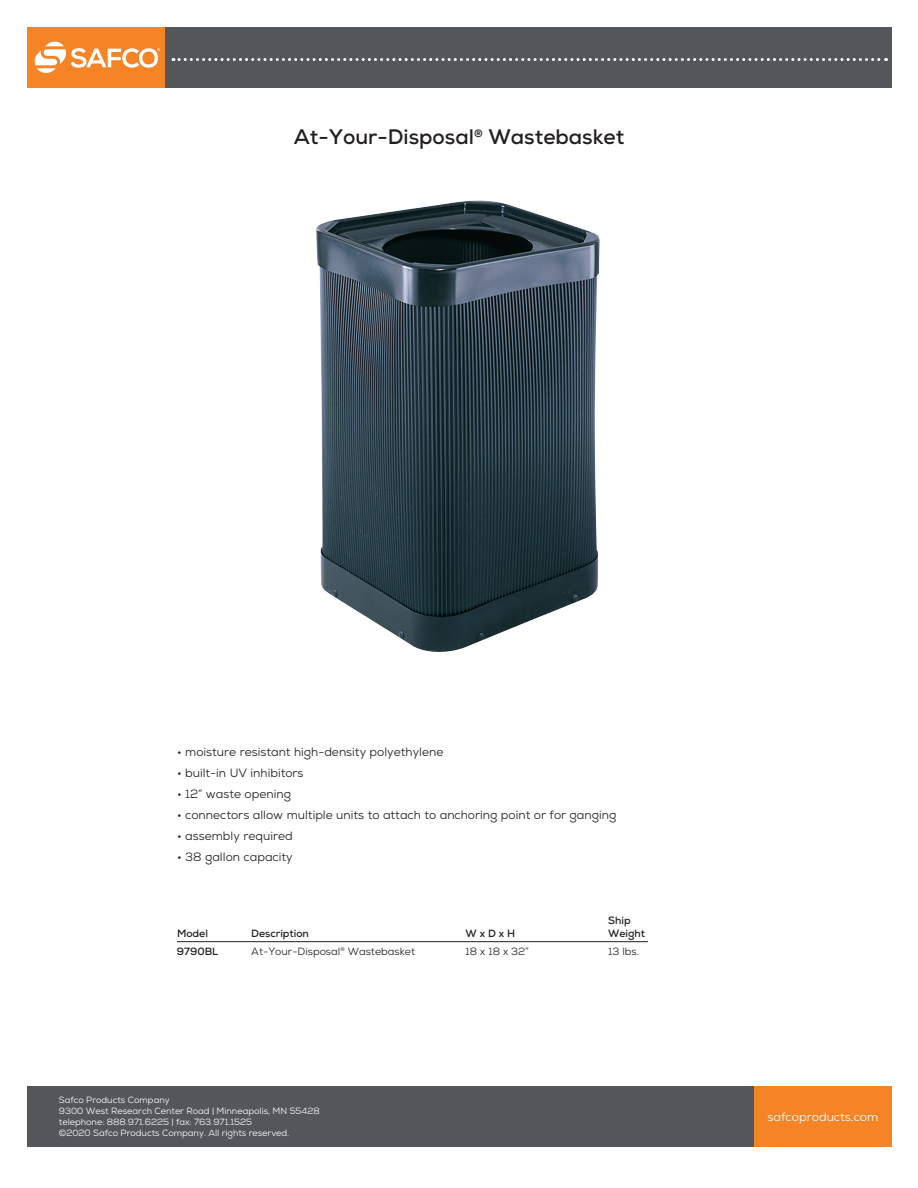
<style>
.page{position:relative;width:918px;height:1188px;background:#fff}
.page>*{position:absolute;margin:0;border:0;box-sizing:border-box;transform-origin:0 0}
.t1{font:700 21px "Nexa";color:#231f20}
.t2{font:12px "Nexa";color:#231f20}
.t3{font:12px "Nexa";color:#fff}
.t4{font:10.5px "Nexa";color:#231f20}
.t5{font:700 10.5px "Nexa";color:#231f20}
.t6{font:9px/10.8px "Nexa";color:#fff}
</style>
<div class="page">
<div style="left:753px;top:1086px;width:139px;height:60px;background:#f58427"></div>
<div style="left:27px;top:1086px;width:726px;height:60px;background:#535759"></div>
<div style="left:27px;top:27px;width:138px;height:61px;background:#f58427"></div>
<div style="left:165px;top:27px;width:726px;height:61px;background:#535759"></div>
<svg style="left:173px;top:58px;width:714px;height:3px"></svg>
<svg style="left:34px;top:41px;width:126px;height:32px"></svg>
<img style="left:316px;top:201px;width:284px;height:451px">
<hr style="left:177px;top:941px;width:564px;height:1px;background:#231f20">
<div style="left:648px;top:901px;width:139px;height:97px;background:#fff"></div>
<h1 class="t1" style="left:294px;top:123px;width:332px">At-Your-Disposal<sup>®</sup> Wastebasket</h1>
<p class="t2" style="left:177px;top:744px;width:268px">• moisture resistant high-density polyethylene</p>
<p class="t2" style="left:177px;top:765px;width:128px">• built-in UV inhibitors</p>
<p class="t2" style="left:177px;top:786px;width:116px">• 12” waste opening</p>
<p class="t2" style="left:177px;top:807px;width:441px">• connectors allow multiple units to attach to anchoring point or for ganging</p>
<p class="t2" style="left:177px;top:828px;width:117px">• assembly required</p>
<p class="t2" style="left:177px;top:849px;width:117px">• 38 gallon capacity</p>
<p class="t5" style="left:608px;top:914px;width:24px">Ship</p>
<p class="t5" style="left:177px;top:926px;width:33px">Model</p>
<p class="t5" style="left:251px;top:926px;width:59px">Description</p>
<p class="t5" style="left:466px;top:926px;width:51px">W x D x H</p>
<p class="t5" style="left:608px;top:926px;width:38px">Weight</p>
<p class="t5" style="left:177px;top:944px;width:43px">9790BL</p>
<p class="t4" style="left:251px;top:944px;width:165px">At-Your-Disposal<sup>®</sup> Wastebasket</p>
<p class="t4" style="left:466px;top:944px;width:65px">18 x 18 x 32”</p>
<p class="t4" style="left:608px;top:944px;width:33px">13 lbs.</p>
<p class="t6" style="left:59px;top:1095px;width:262px">Safco Products Company<br>9300 West Research Center Road | Minneapolis, MN 55428 telephone: 888.971.6225 | fax: 763.971.1525<br>©2020 Safco Products Company. All rights reserved.</p>
<p class="t3" style="left:767px;top:1109px;width:112px">safcoproducts.com</p>
</div>
